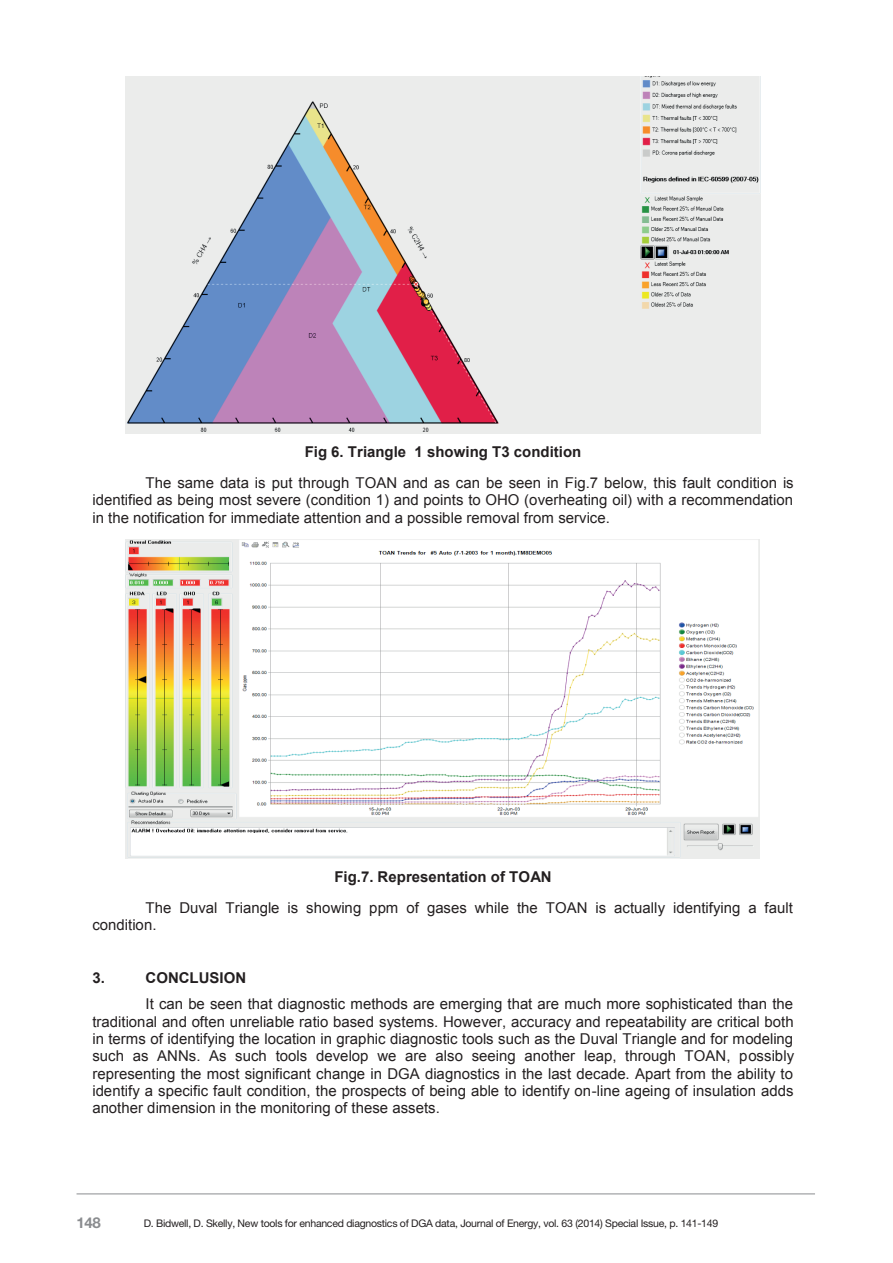
<style>
.page{position:relative;width:893px;height:1263px;background:#fff}
.page>*{position:absolute;margin:0;border:0;box-sizing:border-box;transform-origin:0 0}
.t1{font:15px/17.2px "Arial";color:#231f20;text-align:justify}
.t2{font:700 15px "Arial";color:#231f20}
.t3{font:700 15px "MH Helvetica";color:#8a8c8f}
.t4{font:10.5px "MH Helvetica";letter-spacing:-.025em;color:#231f20}
</style>
<div class="page">
<hr style="left:77px;top:1193px;width:738px;height:1px;background:#8a8c8f">
<img style="left:126px;top:77px;width:635px;height:357px">
<img style="left:126px;top:539px;width:633px;height:319px">
<p class="t2" style="left:305px;top:442px;width:278px">Fig 6. Triangle 1 showing T3 condition</p>
<p class="t1" style="left:92px;top:474px;width:703px;text-indent:53px">The same data is put through TOAN and as can be seen in Fig.7 below, this fault condition is identified as being most severe (condition 1) and points to OHO (overheating oil) with a recommendation in the notification for immediate attention and a possible removal from service.</p>
<p class="t2" style="left:334px;top:866px;width:219px">Fig.7. Representation of TOAN</p>
<p class="t1" style="left:92px;top:899px;width:702px;text-indent:53px">The Duval Triangle is showing ppm of gases while the TOAN is actually identifying a fault condition.</p>
<p class="t2" style="left:92px;top:968px;width:14px">3.</p>
<p class="t2" style="left:146px;top:968px;width:102px">CONCLUSION</p>
<p class="t1" style="left:92px;top:996px;width:703px;text-indent:53px">It can be seen that diagnostic methods are emerging that are much more sophisticated than the traditional and often unreliable ratio based systems. However, accuracy and repeatability are critical both in terms of identifying the location in graphic diagnostic tools such as the Duval Triangle and for modeling such as ANNs. As such tools develop we are also seeing another leap, through TOAN, possibly representing the most significant change in DGA diagnostics in the last decade. Apart from the ability to identify a specific fault condition, the prospects of being able to identify on-line ageing of insulation adds another dimension in the monitoring of these assets.</p>
<p class="t3" style="left:77px;top:1213px;width:26px">148</p>
<p class="t4" style="left:144px;top:1216px;width:576px">D. Bidwell, D. Skelly, New tools for enhanced diagnostics of DGA data, Journal of Energy, vol. 63 (2014) Special Issue, p. 141-149</p>
</div>
